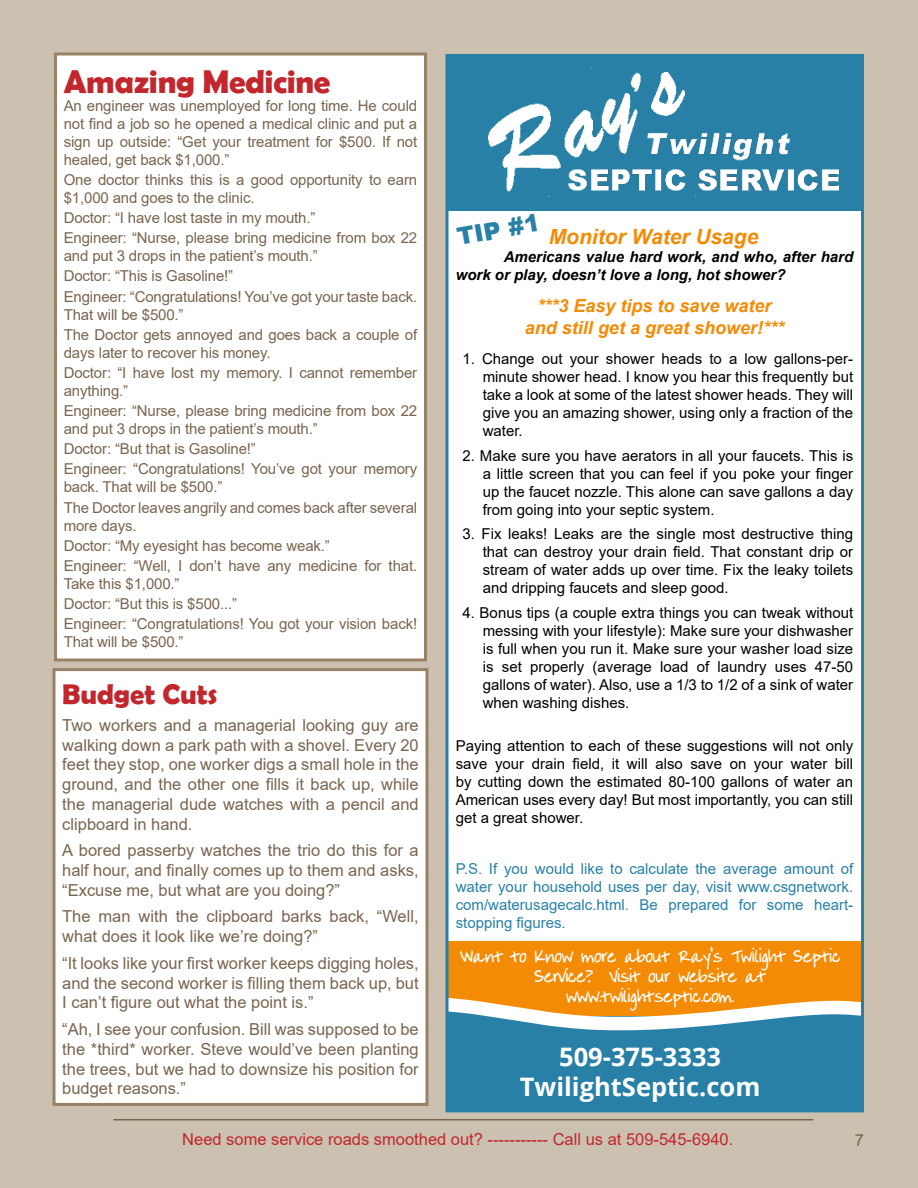
<style>
.page{position:relative;width:918px;height:1188px;background:#ccc1b1}
.page>*{position:absolute;margin:0;border:0;box-sizing:border-box;transform-origin:0 0}
.t1{font:700 33px "Berlin Sans FB Demi";letter-spacing:-.01em;color:#c1272d}
.t2{font:700 28.5px "Berlin Sans FB Demi";color:#c1272d}
.t3{font:700 25.5px/30.6px "Open Sans";color:#fff;text-align:center}
.t4{font:900 24px "Arial";color:#2880a6}
.t5{font:italic 700 21px "Arial";color:#f48b05}
.t6{font:italic 700 18px/21.6px "Arial";color:#f48b05;text-align:center}
.t7{font:16.5px/19.8px "Arial";color:#79654f;text-align:justify}
.t8{font:16.5px/19.8px "Becky";color:#fff;text-align:center}
.t9{font:16.5px "Arial";color:#c1272d}
.t10{font:15px/18px "Arial";color:#000;text-align:justify}
.t11{font:15px/20.1px "Arial";letter-spacing:-.01em;color:#79654f}
.t12{font:15px/18px "Arial";color:#2880a6;text-align:justify}
.t13{font:italic 700 15px/18px "Arial";color:#000}
</style>
<div class="page">
<hr style="left:113px;top:1119px;width:700px;height:1px;background:#79654f">
<div style="left:54px;top:670px;width:373px;height:434px;background:#fff"></div>
<div style="left:52px;top:668px;width:377px;height:438px;border:3px solid #978265"></div>
<div style="left:56px;top:54px;width:370px;height:606px;background:#fff"></div>
<div style="left:54px;top:52px;width:373px;height:610px;border:3px solid #978265"></div>
<div style="left:447px;top:56px;width:415px;height:1055px;background:#fff"></div>
<div style="left:447px;top:941px;width:415px;height:85px;background:#f48b05"></div>
<div style="left:447px;top:1017px;width:415px;height:94px;background:#2880a6"></div>
<svg style="left:450px;top:998px;width:410px;height:33px"></svg>
<div style="left:447px;top:57px;width:415px;height:153px;background:#2880a6"></div>
<img style="left:489px;top:72px;width:349px;height:125px">
<div style="left:446px;top:54px;width:418px;height:1058px;border:3px solid #2880a6"></div>
<h1 class="t1" style="left:64px;top:62px;width:268px">Amazing Medicine</h1>
<p class="t11" style="left:64px;top:96px;width:355px;line-height:18px;text-align:justify">An engineer was unemployed for long time. He could not find a job so he opened a medical clinic and put a sign up outside: “Get your treatment for $500. If not healed, get back $1,000.”</p>
<p class="t11" style="left:64px;top:171px;width:355px;line-height:18px">One doctor thinks this is a good opportunity to earn $1,000 and goes to the clinic.</p>
<p class="t11" style="left:64px;top:208px;width:355px">Doctor: “I have lost taste in my mouth.”<br>Engineer: “Nurse, please bring medicine from box 22</p>
<p class="t11" style="left:64px;top:246px;width:355px">and put 3 drops in the patient’s mouth.”<br>Doctor: “This is Gasoline!”<br>Engineer: “Congratulations! You’ve got your taste back.</p>
<p class="t11" style="left:64px;top:304px;width:355px">That will be $500.”<br>The Doctor gets annoyed and goes back a couple of</p>
<p class="t11" style="left:64px;top:342px;width:355px">days later to recover his money.<br>Doctor: “I have lost my memory. I cannot remember</p>
<p class="t11" style="left:64px;top:380px;width:355px">anything.”<br>Engineer: “Nurse, please bring medicine from box 22</p>
<p class="t11" style="left:64px;top:419px;width:355px">and put 3 drops in the patient’s mouth.”<br>Doctor: “But that is Gasoline!”<br>Engineer: “Congratulations! You’ve got your memory</p>
<p class="t11" style="left:64px;top:477px;width:355px">back. That will be $500.”<br>The Doctor leaves angrily and comes back after several</p>
<p class="t11" style="left:64px;top:515px;width:355px">more days.<br>Doctor: “My eyesight has become weak.”<br>Engineer: “Well, I don’t have any medicine for that.</p>
<p class="t11" style="left:64px;top:573px;width:355px">Take this $1,000.”<br>Doctor: “But this is $500...”<br>Engineer: “Congratulations! You got your vision back!</p>
<p class="t11" style="left:64px;top:632px;width:121px">That will be $500.”</p>
<h2 class="t2" style="left:62px;top:678px;width:157px">Budget Cuts</h2>
<p class="t7" style="left:62px;top:715px;width:358px">Two workers and a managerial looking guy are walking down a park path with a shovel. Every 20 feet they stop, one worker digs a small hole in the ground, and the other one fills it back up, while the managerial dude watches with a pencil and clipboard in hand.</p>
<p class="t7" style="left:62px;top:840px;width:358px">A bored passerby watches the trio do this for a half hour, and finally comes up to them and asks, “Excuse me, but what are you doing?”</p>
<p class="t7" style="left:62px;top:907px;width:358px">The man with the clipboard barks back, “Well, what does it look like we’re doing?”</p>
<p class="t7" style="left:62px;top:953px;width:358px">“It looks like your first worker keeps digging holes, and the second worker is filling them back up, but I can’t figure out what the point is.”</p>
<p class="t7" style="left:62px;top:1019px;width:358px">“Ah, I see your confusion. Bill was supposed to be the *third* worker. Steve would’ve been planting the trees, but we had to downsize his position for budget reasons.”</p>
<h3 class="t4" style="left:454px;top:220px;width:85px;rotate:-10deg">TIP #1</h3>
<h3 class="t5" style="left:549px;top:223px;width:211px">Monitor Water Usage</h3>
<p class="t13" style="left:456px;top:248px;width:399px;text-indent:48px">Americans value hard work, and who, after hard work or play, doesn’t love a long, hot shower?</p>
<p class="t6" style="left:525px;top:296px;width:261px">***3 Easy tips to save water and still get a great shower!***</p>
<p class="t10" style="left:483px;top:349px;width:372px;text-indent:-20px">1. Change out your shower heads to a low gallons-per&shy;minute shower head. I know you hear this frequently but take a look at some of the latest shower heads. They will give you an amazing shower, using only a fraction of the water.</p>
<p class="t10" style="left:483px;top:446px;width:372px;text-indent:-20px">2. Make sure you have aerators in all your faucets. This is a little screen that you can feel if you poke your finger up the faucet nozzle. This alone can save gallons a day from going into your septic system.</p>
<p class="t10" style="left:483px;top:525px;width:372px;text-indent:-20px">3. Fix leaks! Leaks are the single most destructive thing that can destroy your drain field. That constant drip or stream of water adds up over time. Fix the leaky toilets and dripping faucets and sleep good.</p>
<p class="t10" style="left:483px;top:604px;width:372px;text-indent:-20px">4. Bonus tips (a couple extra things you can tweak without messing with your lifestyle): Make sure your dishwasher is full when you run it. Make sure your washer load size is set properly (average load of laundry uses 47-50 gallons of water). Also, use a 1/3 to 1/2 of a sink of water when washing dishes.</p>
<p class="t10" style="left:456px;top:736px;width:399px">Paying attention to each of these suggestions will not only save your drain field, it will also save on your water bill by cutting down the estimated 80-100 gallons of water an American uses every day! But most importantly, you can still get a great shower.</p>
<p class="t12" style="left:456px;top:859px;width:399px">P.S. If you would like to calculate the average amount of water your household uses per day, visit www.csgnetwork. com/waterusagecalc.html. Be prepared for some heart&shy;stopping figures.</p>
<p class="t8" style="left:460px;top:947px;width:381px">Want to know more about Ray’s Twilight Septic<br>Service? Visit our website at www.twilightseptic.com.</p>
<h3 class="t3" style="left:520px;top:1041px;width:242px">509-375-3333<br>TwilightSeptic.com</h3>
<p class="t9" style="left:182px;top:1128px;width:553px">Need some service roads smoothed out? ----------- Call us at 509-545-6940.</p>
<p class="t7" style="left:855px;top:1130px;width:11px">7</p>
</div>
